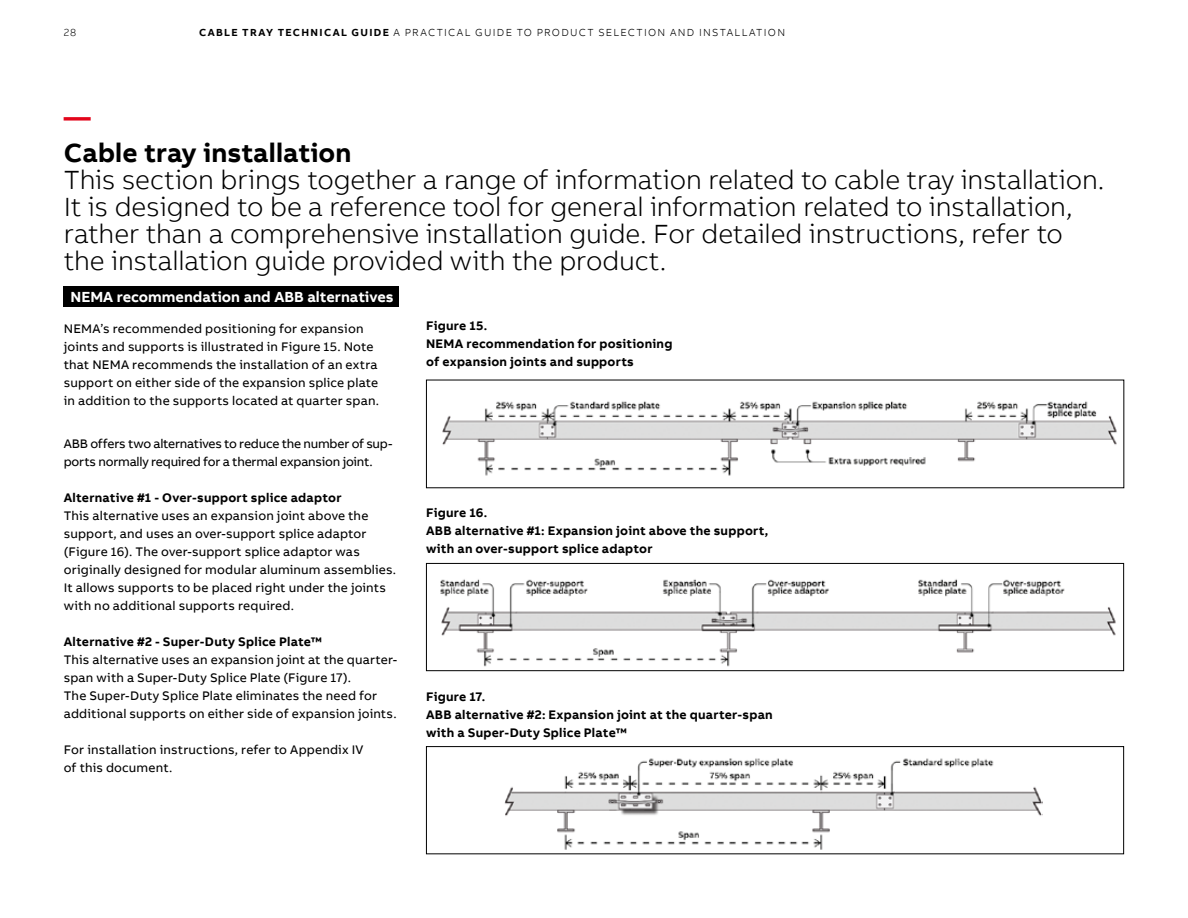
<style>
.page{position:relative;width:1188px;height:918px;background:#fff}
.page>*{position:absolute;margin:0;border:0;box-sizing:border-box;transform-origin:0 0}
.t1{font:300 27px/27px "AB Bvoice";letter-spacing:-.005em;color:#000}
.t2{font:700 27px "AB Bvoice";color:#000}
.t3{font:700 27px "AB Bvoice";color:#e3051b}
.t4{font:700 15px "AB Bvoice";color:#fff}
.t5{font:12.75px/18px "AB Bvoice";letter-spacing:.015em;color:#000}
.t6{font:700 12.75px/18px "AB Bvoice";letter-spacing:.02em;color:#000}
.t7{font:12.75px/18px "AB Bvoice";letter-spacing:-.015em;color:#000}
.t8{font:300 10.5px "AB Bvoice";letter-spacing:.12em;color:#000}
.s1{font-weight:700}
</style>
<div class="page">
<div style="left:64px;top:287px;width:335px;height:20px;background:#000"></div>
<img style="left:440px;top:579px;width:676px;height:88px">
<div style="left:426px;top:563px;width:698px;height:108px;border:1px solid #000"></div>
<img style="left:504px;top:758px;width:539px;height:92px">
<div style="left:426px;top:746px;width:698px;height:108px;border:1px solid #000"></div>
<img style="left:442px;top:401px;width:675px;height:75px">
<p class="t8" style="left:64px;top:26px;width:14px">28</p>
<p class="t8" style="left:199px;top:26px;width:588px"><span class="s1">CABLE TRAY TECHNICAL GUIDE</span> A PRACTICAL GUIDE TO PRODUCT SELECTION AND INSTALLATION</p>
<h1 class="t3" style="left:64px;top:100px;width:28px">—</h1>
<h1 class="t2" style="left:64px;top:136px;width:289px">Cable tray installation</h1>
<p class="t1" style="left:64px;top:166px;width:1042px">This section brings together a range of information related to cable tray installation.<br>It is designed to be a reference tool for general information related to installation, rather than a comprehensive installation guide. For detailed instructions, refer to the installation guide provided with the product.</p>
<p class="t4" style="left:70px;top:287px;width:325px">NEMA recommendation and ABB alternatives</p>
<p class="t5" style="left:64px;top:320px;width:317px">NEMA’s recommended positioning for expansion joints and supports is illustrated in Figure 15. Note that NEMA recommends the installation of an extra support on either side of the expansion splice plate in addition to the supports located at quarter span.</p>
<p class="t6" style="left:426px;top:317px;width:248px">Figure 15.<br>NEMA recommendation for positioning of expansion joints and supports</p>
<p class="t7" style="left:64px;top:435px;width:330px">ABB offers two alternatives to reduce the number of sup&shy;ports normally required for a thermal expansion joint.</p>
<p class="t6" style="left:64px;top:489px;width:279px">Alternative #1 - Over-support splice adaptor</p>
<p class="t5" style="left:64px;top:507px;width:334px">This alternative uses an expansion joint above the support, and uses an over-support splice adaptor (Figure 16). The over-support splice adaptor was originally designed for modular aluminum assemblies.<br>It allows supports to be placed right under the joints with no additional supports required.</p>
<p class="t6" style="left:64px;top:633px;width:260px">Alternative #2 - Super-Duty Splice Plate™</p>
<p class="t5" style="left:64px;top:651px;width:335px">This alternative uses an expansion joint at the quarter&shy;span with a Super-Duty Splice Plate (Figure 17).<br>The Super-Duty Splice Plate eliminates the need for additional supports on either side of expansion joints.</p>
<p class="t5" style="left:64px;top:741px;width:301px">For installation instructions, refer to Appendix IV of this document.</p>
<p class="t6" style="left:426px;top:504px;width:344px">Figure 16.<br>ABB alternative #1: Expansion joint above the support, with an over-support splice adaptor</p>
<p class="t6" style="left:426px;top:688px;width:348px">Figure 17.<br>ABB alternative #2: Expansion joint at the quarter-span with a Super-Duty Splice Plate™</p>
</div>
